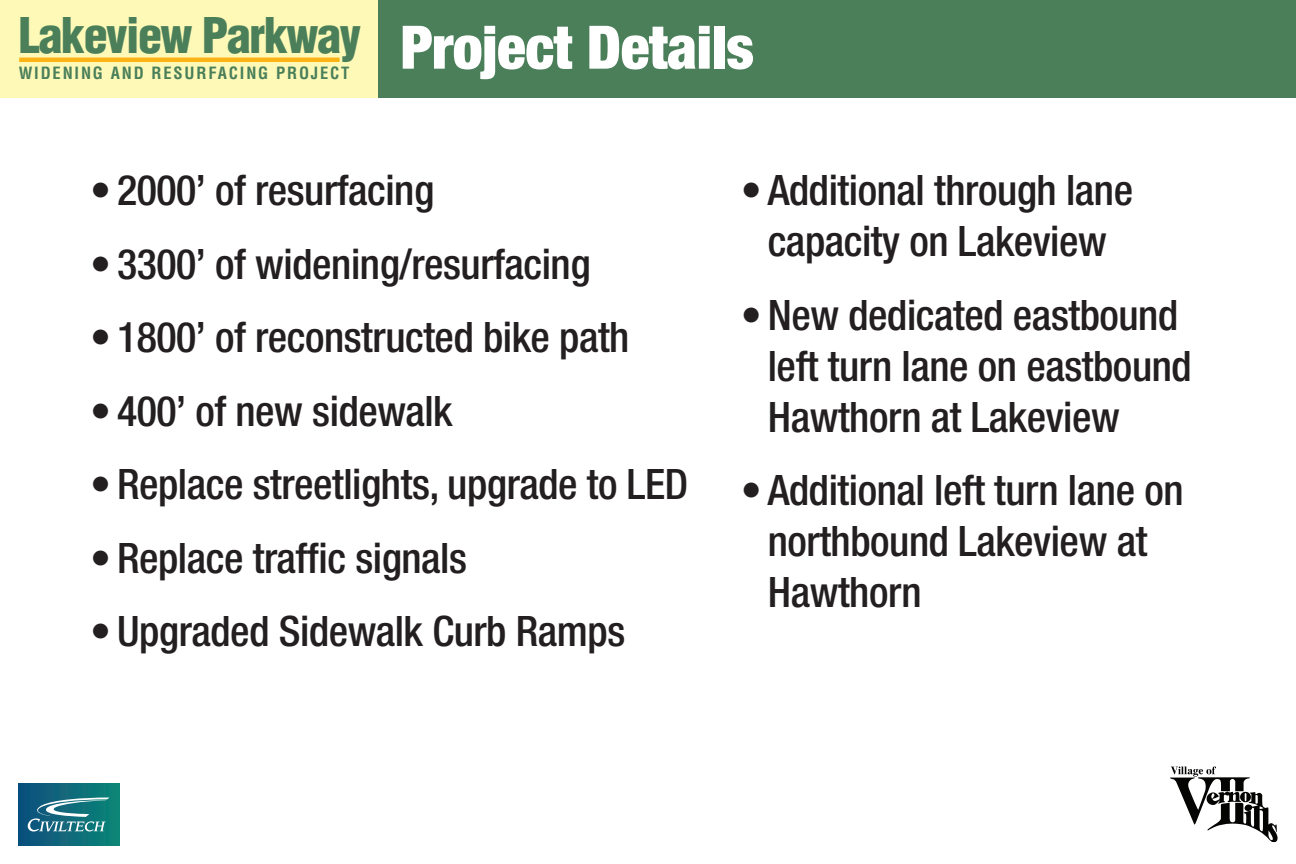
<style>
.page{position:relative;width:1296px;height:864px;background:#fff}
.page>*{position:absolute;margin:0;border:0;box-sizing:border-box;transform-origin:0 0}
.t1{font:900 condensed 60px "Helvetica Neue LT Std";letter-spacing:-.01em;color:#fff}
.t2{font:900 condensed 48px "Helvetica LT Std";letter-spacing:-.03em;color:#4a7f5a}
.t3{font:500 condensed 42px/51px "Helvetica Neue LT Std";letter-spacing:-.01em;color:#231f20}
.t4{font:700 condensed 16.5px "Helvetica LT Std";letter-spacing:.11em;color:#4a7f5a}
</style>
<div class="page">
<div style="left:0;top:0;width:378px;height:97px;background:#fff9b8"></div>
<svg style="left:1170px;top:766px;width:108px;height:76px"></svg>
<svg style="left:18px;top:783px;width:101px;height:63px;background:#0e6b7a"></svg>
<svg style="left:23px;top:798px;width:87px;height:33px;background:#3f8796"></svg>
<div style="left:378px;top:0;width:918px;height:97px;background:#4a7f5a"></div>
<hr style="left:19px;top:58px;width:321px;height:4px;background:#fbb416">
<p class="t2" style="left:19px;top:5px;width:344px">Lakeview Parkway</p>
<p class="t4" style="left:19px;top:63px;width:332px">WIDENING AND RESURFACING PROJECT</p>
<h1 class="t1" style="left:400px;top:10px;width:355px">Project Details</h1>
<p class="t3" style="left:90px;top:165px;width:346px">• 2000’ of resurfacing</p>
<p class="t3" style="left:90px;top:238px;width:502px">• 3300’ of widening/resurfacing</p>
<p class="t3" style="left:90px;top:312px;width:541px">• 1800’ of reconstructed bike path</p>
<p class="t3" style="left:90px;top:385px;width:364px">• 400’ of new sidewalk</p>
<p class="t3" style="left:90px;top:459px;width:600px">• Replace streetlights, upgrade to LED</p>
<p class="t3" style="left:90px;top:532px;width:379px">• Replace traffic signals</p>
<p class="t3" style="left:90px;top:606px;width:537px">• Upgraded Sidewalk Curb Ramps</p>
<p class="t3" style="left:741px;top:165px;width:394px;text-align:center">• Additional through lane capacity on Lakeview</p>
<p class="t3" style="left:768px;top:289px;width:426px;text-indent:-27px">•New dedicated eastbound left turn lane on eastbound<br>Hawthorn at Lakeview</p>
<p class="t3" style="left:768px;top:465px;width:417px;text-indent:-27px">• Additional left turn lane on northbound Lakeview at<br>Hawthorn</p>
</div>
